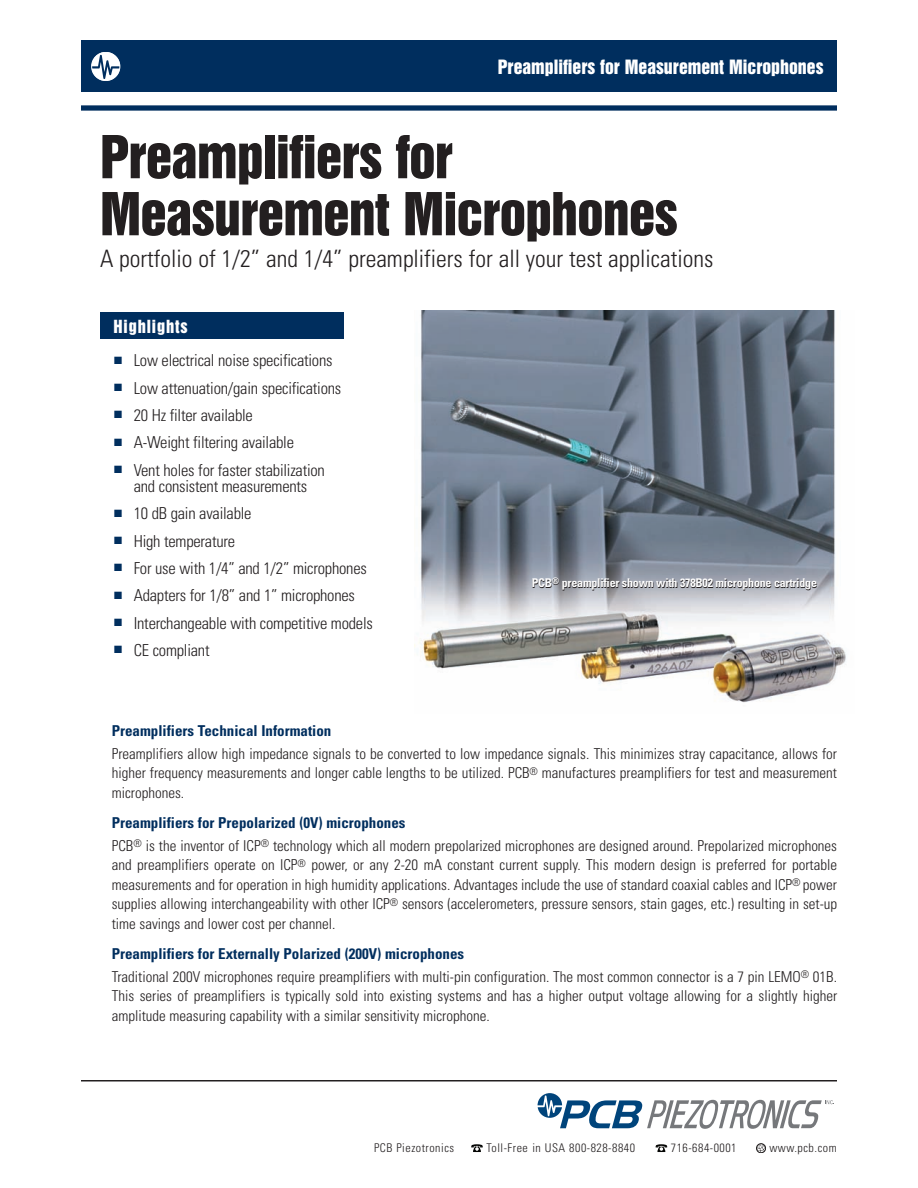
<style>
.page{position:relative;width:918px;height:1188px;background:#fff}
.page>*{position:absolute;margin:0;border:0;box-sizing:border-box;transform-origin:0 0}
.t1{font:54px/57px "Swiss 921 BT Regular A";letter-spacing:-.015em;color:#231f20}
.t2{font:300 condensed 24px "Univers";color:#231f20}
.t3{font:18px "Swiss 921 BT Regular A";color:#fff}
.t4{font:300 condensed 16.5px/16.5px "Univers";letter-spacing:-.015em;color:#231f20;text-align:center}
.t5{font:16.5px "Swiss 921 BT Regular A";letter-spacing:.05em;color:#fff}
.t6{font:300 condensed 15px/19.5px "Univers";color:#231f20}
.t7{font:700 condensed 15px "Univers";color:#002e5e}
.t8{font:300 condensed 12px "Univers";letter-spacing:.045em;color:#231f20}
.t9{font:700 condensed 12px "Univers";letter-spacing:-.02em;color:#231f20}
.t10{font:700 condensed 9px "Univers";color:#fff}
.s1{font-weight:700;color:#002e5e}
</style>
<div class="page">
<div style="left:100px;top:312px;width:243px;height:27px;background:#002e5e"></div>
<div style="left:81px;top:105px;width:756px;height:6px;background:#002e5e"></div>
<div style="left:81px;top:40px;width:756px;height:52px;background:#002e5e"></div>
<svg style="left:91px;top:52px;width:29px;height:29px"></svg>
<div style="left:91px;top:52px;width:29px;height:29px;border:1px solid #fff;border-radius:50%"></div>
<hr style="left:81px;top:1080px;width:756px;height:2px;background:#231f20">
<svg style="left:538px;top:1093px;width:296px;height:36px"></svg>
<div style="left:756px;top:1144px;width:10px;height:9px;border:1px solid #201d1d;border-radius:50%"></div>
<svg style="left:757px;top:1144px;width:9px;height:9px"></svg>
<svg style="left:655px;top:1144px;width:12px;height:8px"></svg>
<svg style="left:471px;top:1144px;width:12px;height:8px"></svg>
<img style="left:419px;top:310px;width:427px;height:393px">
<p class="t3" style="left:498px;top:59px;width:327px">Preamplifiers for Measurement Microphones</p>
<h1 class="t1" style="left:100px;top:131px;width:579px">Preamplifiers for<br>Measurement Microphones</h1>
<h2 class="t2" style="left:100px;top:249px;width:615px">A portfolio of 1/2” and 1/4” preamplifiers for all your test applications</h2>
<p class="t5" style="left:114px;top:320px;width:76px">Highlights</p>
<p class="t4" style="left:114px;top:354px;width:220px"><sup>■</sup> Low electrical noise specifications</p>
<p class="t4" style="left:114px;top:381px;width:229px"><sup>■</sup> Low attenuation/gain specifications</p>
<p class="t4" style="left:114px;top:408px;width:140px"><sup>■</sup> 20 Hz filter available</p>
<p class="t4" style="left:114px;top:436px;width:181px"><sup>■</sup> A-Weight filtering available</p>
<p class="t4" style="left:114px;top:463px;width:212px"><sup>■</sup> Vent holes for faster stabilization and consistent measurements</p>
<p class="t4" style="left:114px;top:507px;width:139px"><sup>■</sup> 10 dB gain available</p>
<p class="t4" style="left:114px;top:534px;width:123px"><sup>■</sup> High temperature</p>
<p class="t4" style="left:114px;top:561px;width:254px"><sup>■</sup> For use with 1/4” and 1/2” microphones</p>
<p class="t4" style="left:114px;top:589px;width:242px"><sup>■</sup> Adapters for 1/8” and 1” microphones</p>
<p class="t4" style="left:114px;top:616px;width:260px"><sup>■</sup> Interchangeable with competitive models</p>
<p class="t4" style="left:114px;top:643px;width:97px"><sup>■</sup> CE compliant</p>
<p class="t10" style="left:552px;top:577px;width:9px">®</p>
<p class="t9" style="left:532px;top:579px;width:287px">PCB preamplifier shown with 378B02 microphone cartridge</p>
<p class="t7" style="left:112px;top:725px;width:221px">Preamplifiers Technical Information</p>
<p class="t6" style="left:112px;top:745px;width:727px;text-align:justify">Preamplifiers allow high impedance signals to be converted to low impedance signals. This minimizes stray capacitance, allows for higher frequency measurements and longer cable lengths to be utilized. PCB<sup>®</sup> manufactures preamplifiers for test and measurement microphones.</p>
<p class="t6" style="left:112px;top:813px;width:727px;line-height:22.8px"><span class="s1">Preamplifiers for Prepolarized (0V) microphones<br></span>PCB<sup>®</sup> is the inventor of ICP<sup>®</sup> technology which all modern prepolarized microphones are designed around. Prepolarized microphones</p>
<p class="t6" style="left:112px;top:856px;width:727px;text-align:justify">and preamplifiers operate on ICP<sup>®</sup> power, or any 2-20 mA constant current supply. This modern design is preferred for portable measurements and for operation in high humidity applications. Advantages include the use of standard coaxial cables and ICP<sup>®</sup> power supplies allowing interchangeability with other ICP<sup>®</sup> sensors (accelerometers, pressure sensors, stain gages, etc.) resulting in set-up time savings and lower cost per channel.</p>
<p class="t6" style="left:112px;top:944px;width:727px;line-height:22.8px"><span class="s1">Preamplifiers for Externally Polarized (200V) microphones<br></span>Traditional 200V microphones require preamplifiers with multi-pin configuration. The most common connector is a 7 pin LEMO<sup>®</sup> 01B.</p>
<p class="t6" style="left:112px;top:987px;width:727px">This series of preamplifiers is typically sold into existing systems and has a higher output voltage allowing for a slightly higher amplitude measuring capability with a similar sensitivity microphone.</p>
<p class="t8" style="left:374px;top:1143px;width:82px">PCB Piezotronics</p>
<p class="t8" style="left:487px;top:1143px;width:150px">Toll-Free in USA 800-828-8840</p>
<p class="t8" style="left:671px;top:1143px;width:67px">716-684-0001</p>
<p class="t8" style="left:769px;top:1143px;width:69px">www.pcb.com</p>
</div>
